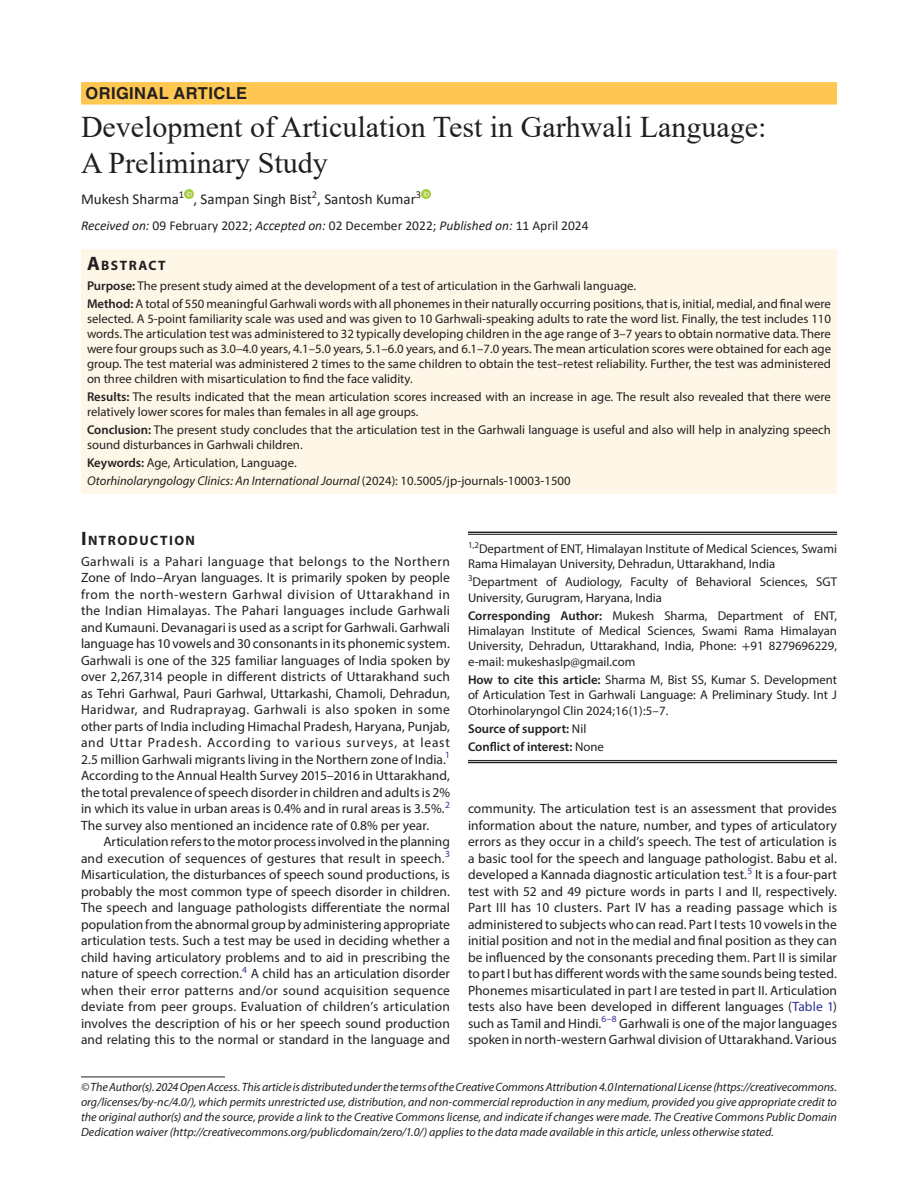
<style>
.page{position:relative;width:918px;height:1188px;background:#fff}
.page>*{position:absolute;margin:0;border:0;box-sizing:border-box;transform-origin:0 0}
.t1{font:30px/36px "Times New Roman";color:#231f20}
.ArticleType{font:700 16.5px "Helvetica LT Std";letter-spacing:.025em;color:#231f20}
.AuthorName{font:15px "Calibri";color:#231f20}
.Head-1-first{font:700 13.65px "Myriad Pro";letter-spacing:.105em;color:#231f20}
.AbstractTitle{font:700 13.65px "Myriad Pro";letter-spacing:.105em;color:#231f20}
.Para-Indent{font:13.5px/16.5px "Myriad Pro";letter-spacing:.005em;color:#231f20;text-align:justify}
.Para-NoIndent{font:13.5px/16.5px "Myriad Pro";letter-spacing:.005em;color:#231f20;text-align:justify}
.PAS_History{font:13.5px "Calibri";color:#231f20}
.Abstract-Para-first{font:12.75px/15px "Myriad Pro";color:#231f20}
.Corresponding_Author{font:12.75px/15.3px "Myriad Pro";color:#231f20;text-align:justify}
.How_to_Cite{font:12.75px/15.3px "Myriad Pro";color:#231f20;text-align:justify}
.Affiliation-first{font:12.75px/15.3px "Myriad Pro";color:#231f20}
.Affiliation{font:12.75px/15.3px "Myriad Pro";color:#231f20}
.JT_DOI{font:italic 12.75px "Myriad Pro";color:#231f20}
.Keywords{font:12.75px "Myriad Pro";color:#231f20}
.COI{font:600 12.75px "Myriad Pro";color:#231f20}
.Source{font:600 12.75px "Myriad Pro";color:#231f20}
.FootNote{font:italic 12px/15px "Myriad Pro";color:#231f20;text-align:justify}
.s1{font-style:italic}
.s2{font-size:19.5px}
.s3{font-weight:600}
.s4{font-style:normal}
.s5{font-family:"STIX General"}
.s6{font-weight:400}
.s7{color:#2e3092}
</style>
<div class="page">
<div style="left:81px;top:82px;width:756px;height:23px;background:#fec751"></div>
<div style="left:81px;top:250px;width:756px;height:25px;background:#fef7e7"></div>
<div style="left:81px;top:274px;width:756px;height:25px;background:#fef7e7"></div>
<div style="left:81px;top:292px;width:756px;height:100px;background:#fef7e7"></div>
<div style="left:81px;top:385px;width:756px;height:40px;background:#fef7e7"></div>
<div style="left:81px;top:418px;width:756px;height:40px;background:#fef7e7"></div>
<div style="left:81px;top:451px;width:756px;height:25px;background:#fef7e7"></div>
<div style="left:81px;top:469px;width:756px;height:25px;background:#fef7e7"></div>
<svg style="left:184px;top:189px;width:9px;height:9px"></svg>
<svg style="left:421px;top:189px;width:9px;height:9px"></svg>
<hr style="left:81px;top:1077px;width:144px;height:1px;background:#231f20">
<hr style="left:468px;top:532px;width:369px;height:1px;background:#231f20">
<hr style="left:468px;top:534px;width:369px;height:1px;background:#231f20">
<hr style="left:468px;top:760px;width:369px;height:1px;background:#231f20">
<hr style="left:468px;top:762px;width:369px;height:1px;background:#231f20">
<p class="ArticleType" style="left:86px;top:83px;width:163px">ORIGINAL ARTICLE</p>
<p class="t1" style="left:81px;top:108px;width:687px">Development of Articulation Test in Garhwali Language:<br>A Preliminary Study</p>
<p class="AuthorName" style="left:81px;top:189px;width:342px">Mukesh Sharma<sup>1</sup> , Sampan Singh Bist<sup>2</sup>, Santosh Kumar<sup>3</sup></p>
<p class="PAS_History" style="left:81px;top:216px;width:509px"><span class="s1">Received on:</span> 09 February 2022; <span class="s1">Accepted on:</span> 02 December 2022; <span class="s1">Published on:</span> 11 April 2024</p>
<p class="AbstractTitle" style="left:87px;top:257px;width:80px"><span class="s2">A</span>BSTRACT</p>
<p class="Abstract-Para-first" style="left:87px;top:278px;width:551px"><span class="s3">Purpose:</span> The present study aimed at the development of a test of articulation in the Garhwali language.</p>
<p class="Abstract-Para-first" style="left:87px;top:296px;width:746px;text-align:justify"><span class="s3">Method:</span> A total of 550 meaningful Garhwali words with all phonemes in their naturally occurring positions, that is, initial, medial, and final were selected. A 5-point familiarity scale was used and was given to 10 Garhwali-speaking adults to rate the word list. Finally, the test includes 110 words. The articulation test was administered to 32 typically developing children in the age range of 3–7 years to obtain normative data. There were four groups such as 3.0–4.0 years, 4.1–5.0 years, 5.1–6.0 years, and 6.1–7.0 years. The mean articulation scores were obtained for each age group. The test material was administered 2 times to the same children to obtain the test–retest reliability. Further, the test was administered on three children with misarticulation to find the face validity.</p>
<p class="Abstract-Para-first" style="left:87px;top:389px;width:745px"><span class="s3">Results:</span> The results indicated that the mean articulation scores increased with an increase in age. The result also revealed that there were relatively lower scores for males than females in all age groups.</p>
<p class="Abstract-Para-first" style="left:87px;top:422px;width:745px"><span class="s3">Conclusion:</span> The present study concludes that the articulation test in the Garhwali language is useful and also will help in analyzing speech sound disturbances in Garhwali children.</p>
<p class="Keywords" style="left:87px;top:455px;width:211px"><span class="s3">Keywords:</span> Age, Articulation, Language.</p>
<p class="JT_DOI" style="left:87px;top:473px;width:485px">Otorhinolaryngology Clinics: An International Journal <span class="s4">(2024): 10.5005/jp-journals-10003-1500</span></p>
<p class="Head-1-first" style="left:81px;top:531px;width:116px"><span class="s2">I</span>NTRODUCTION</p>
<p class="Para-NoIndent" style="left:81px;top:553px;width:371px">Garhwali is a Pahari language that belongs to the Northern Zone of Indo–Aryan languages. It is primarily spoken by people from the north-western Garhwal division of Uttarakhand in the Indian Himalayas. The Pahari languages include Garhwali and Kumauni. Devanagari is used as a script for Garhwali. Garhwali language has 10 vowels and 30 consonants in its phonemic system.<br>Garhwali is one of the 325 familiar languages of India spoken by over 2,267,314 people in different districts of Uttarakhand such as Tehri Garhwal, Pauri Garhwal, Uttarkashi, Chamoli, Dehradun, Haridwar, and Rudraprayag. Garhwali is also spoken in some other parts of India including Himachal Pradesh, Haryana, Punjab, and Uttar Pradesh. According to various surveys, at least 2.5 million Garhwali migrants living in the Northern zone of India.<sup>1<br></sup>According to the Annual Health Survey 2015–2016 in Uttarakhand, the total prevalence of speech disorder in children and adults is 2% in which its value in urban areas is 0.4% and in rural areas is 3.5%.<sup>2<br></sup>The survey also mentioned an incidence rate of 0.8% per year.</p>
<p class="Para-Indent" style="left:81px;top:833px;width:371px;text-indent:22px">Articulation refers to the motor process involved in the planning and execution of sequences of gestures that result in speech.<sup>3<br></sup>Misarticulation, the disturbances of speech sound productions, is probably the most common type of speech disorder in children.<br>The speech and language pathologists differentiate the normal population from the abnormal group by administering appropriate articulation tests. Such a test may be used in deciding whether a child having articulatory problems and to aid in prescribing the nature of speech correction.<sup>4</sup> A child has an articulation disorder when their error patterns and/or sound acquisition sequence deviate from peer groups. Evaluation of children’s articulation involves the description of his or her speech sound production and relating this to the normal or standard in the language and</p>
<p class="Affiliation-first" style="left:468px;top:540px;width:370px"><sup>1,2</sup>Department of ENT, Himalayan Institute of Medical Sciences, Swami<br>Rama Himalayan University, Dehradun, Uttarakhand, India</p>
<p class="Affiliation" style="left:468px;top:574px;width:371px"><sup>3</sup>Department of Audiology, Faculty of Behavioral Sciences, SGT<br>University, Gurugram, Haryana, India</p>
<p class="Corresponding_Author" style="left:468px;top:608px;width:371px"><span class="s3">Corresponding Author:</span> Mukesh Sharma, Department of ENT, Himalayan Institute of Medical Sciences, Swami Rama Himalayan University, Dehradun, Uttarakhand, India, Phone: <span class="s5">+</span>91 8279696229, e-mail: mukeshaslp@gmail.com</p>
<p class="How_to_Cite" style="left:468px;top:672px;width:371px"><span class="s3">How to cite this article:</span> Sharma M, Bist SS, Kumar S. Development of Articulation Test in Garhwali Language: A Preliminary Study. Int J Otorhinolaryngol Clin 2024;16(1):5–7.</p>
<p class="Source" style="left:468px;top:721px;width:120px">Source of support: <span class="s6">Nil</span></p>
<p class="COI" style="left:468px;top:739px;width:137px">Conflict of interest: <span class="s6">None</span></p>
<p class="Para-Indent" style="left:468px;top:800px;width:371px">community. The articulation test is an assessment that provides information about the nature, number, and types of articulatory errors as they occur in a child’s speech. The test of articulation is a basic tool for the speech and language pathologist. Babu et al. developed a Kannada diagnostic articulation test.<sup>5</sup> It is a four-part test with 52 and 49 picture words in parts I and II, respectively.<br>Part III has 10 clusters. Part IV has a reading passage which is administered to subjects who can read. Part I tests 10 vowels in the initial position and not in the medial and final position as they can be influenced by the consonants preceding them. Part II is similar to part I but has different words with the same sounds being tested.<br>Phonemes misarticulated in part I are tested in part II. Articulation tests also have been developed in different languages (<span class="s7">Table 1</span>) such as Tamil and Hindi.<sup>6–8</sup> Garhwali is one of the major languages spoken in north-western Garhwal division of Uttarakhand. Various</p>
<p class="FootNote" style="left:81px;top:1079px;width:758px">© The Author(s). 2024 Open Access. This article is distributed under the terms of the Creative Commons Attribution 4.0 International License (https://creativecommons. org/licenses/by-nc/4.0/), which permits unrestricted use, distribution, and non-commercial reproduction in any medium, provided you give appropriate credit to the original author(s) and the source, provide a link to the Creative Commons license, and indicate if changes were made. The Creative Commons Public Domain Dedication waiver (http://creativecommons.org/publicdomain/zero/1.0/) applies to the data made available in this article, unless otherwise stated.</p>
</div>
